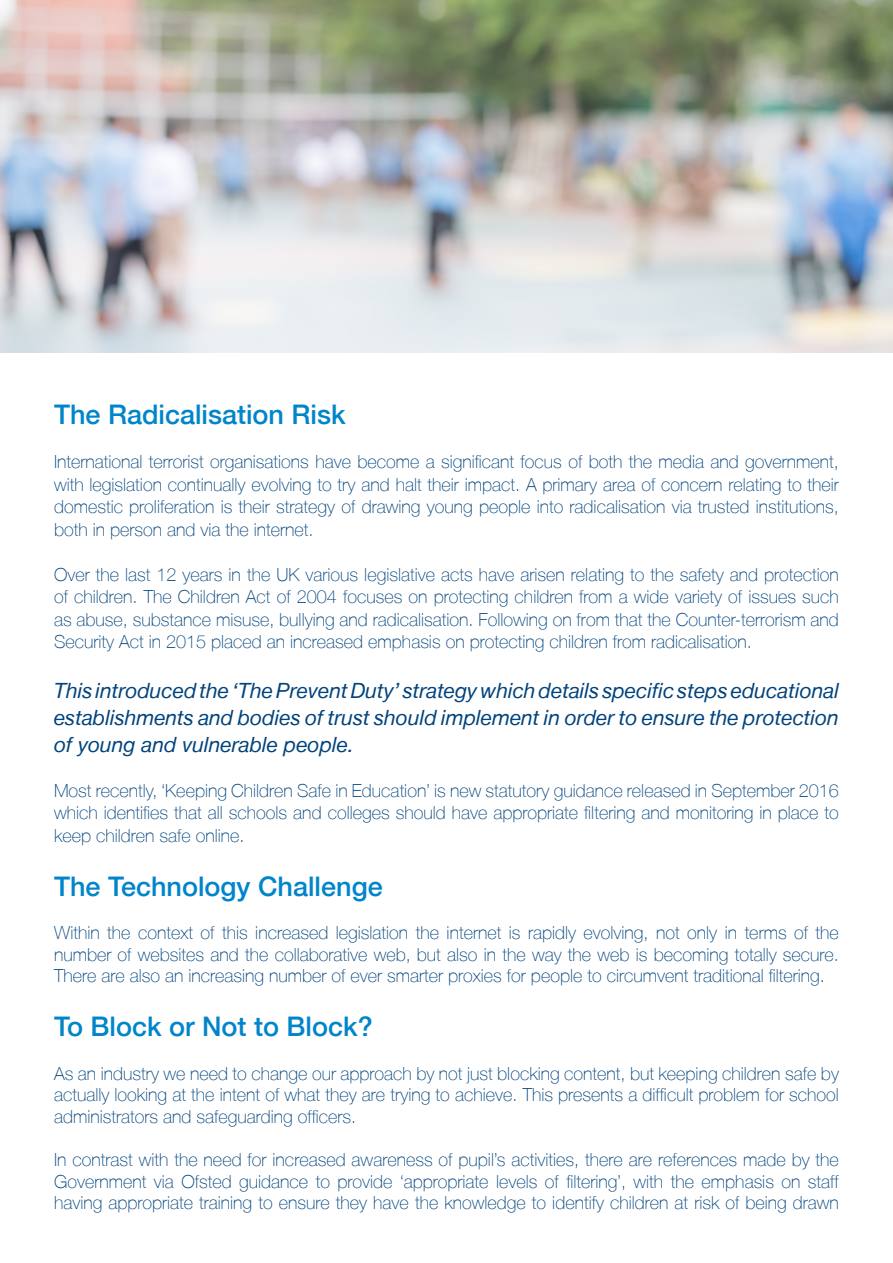
<style>
.page{position:relative;width:893px;height:1263px;background:#fff}
.page>*{position:absolute;margin:0;border:0;box-sizing:border-box;transform-origin:0 0}
.t1{font:500 27px "Helvetica Neue LT";color:#0085cb}
.t2{font:italic 21px/27px "Helvetica Neue LT";color:#01437c;text-align:justify}
.t3{font:100 18px/22.5px "Helvetica Neue LT";color:#01437c;text-align:justify}
</style>
<div class="page">
<img style="left:0;top:0;width:893px;height:353px">
<p class="t1" style="left:54px;top:399px;width:293px">The Radicalisation Risk</p>
<p class="t3" style="left:54px;top:451px;width:786px">International terrorist organisations have become a significant focus of both the media and government, with legislation continually evolving to try and halt their impact. A primary area of concern relating to their domestic proliferation is their strategy of drawing young people into radicalisation via trusted institutions, both in person and via the internet.</p>
<p class="t3" style="left:54px;top:563px;width:786px">Over the last 12 years in the UK various legislative acts have arisen relating to the safety and protection of children. The Children Act of 2004 focuses on protecting children from a wide variety of issues such as abuse, substance misuse, bullying and radicalisation. Following on from that the Counter-terrorism and Security Act in 2015 placed an increased emphasis on protecting children from radicalisation.</p>
<p class="t2" style="left:54px;top:677px;width:786px">This introduced the ‘The Prevent Duty’ strategy which details specific steps educational establishments and bodies of trust should implement in order to ensure the protection of young and vulnerable people.</p>
<p class="t3" style="left:54px;top:779px;width:786px">Most recently, ‘Keeping Children Safe in Education’ is new statutory guidance released in September 2016 which identifies that all schools and colleges should have appropriate filtering and monitoring in place to keep children safe online.</p>
<p class="t1" style="left:54px;top:870px;width:330px">The Technology Challenge</p>
<p class="t3" style="left:54px;top:922px;width:786px;line-height:21.6px">Within the context of this increased legislation the internet is rapidly evolving, not only in terms of the number of websites and the collaborative web, but also in the way the web is becoming totally secure.<br>There are also an increasing number of ever smarter proxies for people to circumvent traditional filtering.</p>
<p class="t1" style="left:54px;top:1011px;width:320px">To Block or Not to Block?</p>
<p class="t3" style="left:54px;top:1062px;width:786px;line-height:21.6px">As an industry we need to change our approach by not just blocking content, but keeping children safe by actually looking at the intent of what they are trying to achieve. This presents a difficult problem for school administrators and safeguarding officers.</p>
<p class="t3" style="left:54px;top:1149px;width:786px;line-height:21.6px">In contrast with the need for increased awareness of pupil’s activities, there are references made by the Government via Ofsted guidance to provide ‘appropriate levels of filtering’, with the emphasis on staff having appropriate training to ensure they have the knowledge to identify children at risk of being drawn</p>
</div>
